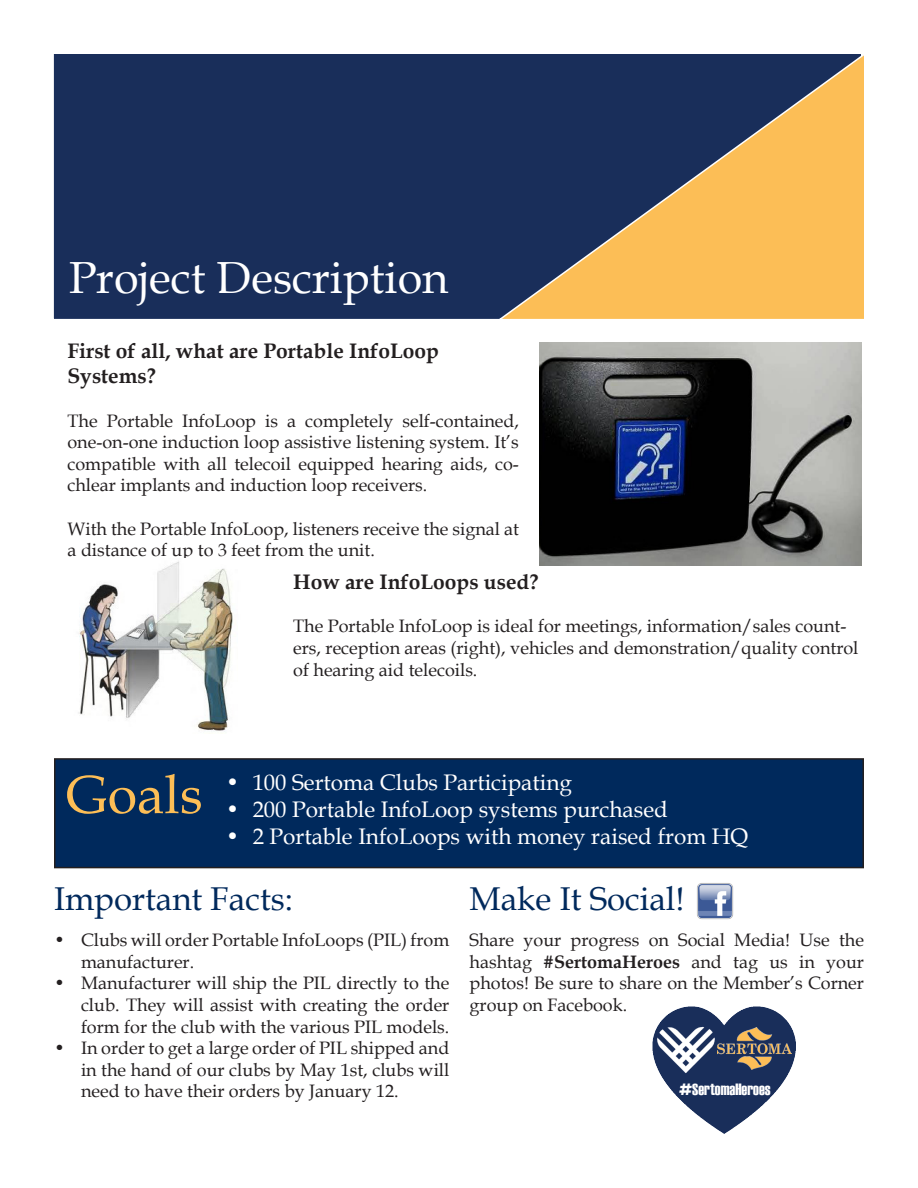
<style>
.page{position:relative;width:918px;height:1188px;background:#fff}
.page>*{position:absolute;margin:0;border:0;box-sizing:border-box;transform-origin:0 0}
.t1{font:54px "Book Antiqua";color:#fdbe56}
.t2{font:45px "Book Antiqua";color:#fff}
.t3{font:33px "Book Antiqua";color:#00295c}
.t4{font:22.5px "Book Antiqua";color:#fff}
.t5{font:700 21px "Book Antiqua";color:#231f20}
.t6{font:18px/21.6px "Book Antiqua";color:#231f20;text-align:justify}
.t7{font:16.35px "Haettenschweiler";color:#fff}
.s1{font-weight:700}
</style>
<div class="page">
<img style="left:539px;top:343px;width:323px;height:222px">
<img style="left:78px;top:561px;width:155px;height:170px">
<div style="left:52px;top:52px;width:810px;height:268px;background:#192e5a;border:2px solid #fff"></div>
<svg style="left:497px;top:52px;width:367px;height:268px"></svg>
<div style="left:55px;top:759px;width:808px;height:109px;background:#00295c"></div>
<div style="left:54px;top:758px;width:810px;height:110px;border:2px solid #231f20"></div>
<img style="left:697px;top:883px;width:36px;height:36px">
<img style="left:675px;top:1006px;width:120px;height:128px">
<img style="left:652px;top:1006px;width:97px;height:89px">
<img style="left:718px;top:1027px;width:73px;height:42px">
<p class="t2" style="left:69px;top:246px;width:381px">Project Description</p>
<p class="t5" style="left:68px;top:337px;width:373px">First of all, what are Portable InfoLoop</p>
<p class="t5" style="left:68px;top:362px;width:90px">Systems?</p>
<p class="t6" style="left:68px;top:409px;width:453px">The Portable InfoLoop is a completely self-contained, one-on-one induction loop assistive listening system. It’s compatible with all telecoil equipped hearing aids, co&shy;chlear implants and induction loop receivers.</p>
<p class="t6" style="left:68px;top:517px;width:453px">With the Portable InfoLoop, listeners receive the signal at a distance of up to 3 feet from the unit.</p>
<p class="t5" style="left:293px;top:568px;width:247px">How are InfoLoops used?</p>
<p class="t6" style="left:293px;top:615px;width:567px;text-align:left">The Portable InfoLoop is ideal for meetings, information/sales count&shy;ers, reception areas (right), vehicles and demonstration/quality control of hearing aid telecoils.</p>
<p class="t1" style="left:66px;top:757px;width:138px">Goals</p>
<p class="t4" style="left:226px;top:767px;width:348px">• 100 Sertoma Clubs Participating</p>
<p class="t4" style="left:226px;top:794px;width:444px">• 200 Portable InfoLoop systems purchased</p>
<p class="t4" style="left:226px;top:821px;width:524px">• 2 Portable InfoLoops with money raised from HQ</p>
<p class="t3" style="left:470px;top:875px;width:217px">Make It Social!</p>
<p class="t6" style="left:470px;top:929px;width:396px">Share your progress on Social Media! Use the hashtag <span class="s1">#SertomaHeroes</span> and tag us in your photos! Be sure to share on the Member’s Corner group on Facebook.</p>
<p class="t3" style="left:54px;top:875px;width:241px">Important Facts:</p>
<p class="t6" style="left:81px;top:929px;width:370px;text-indent:-27px">• Clubs will order Portable InfoLoops (PIL) from manufacturer.</p>
<p class="t6" style="left:81px;top:972px;width:370px;text-indent:-27px">• Manufacturer will ship the PIL directly to the club. They will assist with creating the order form for the club with the various PIL models.</p>
<p class="t6" style="left:81px;top:1037px;width:370px;text-indent:-27px">• In order to get a large order of PIL shipped and in the hand of our clubs by May 1st, clubs will need to have their orders by January 12.</p>
<p class="t7" style="left:679px;top:1079px;width:93px">#SertomaHeroes</p>
</div>
